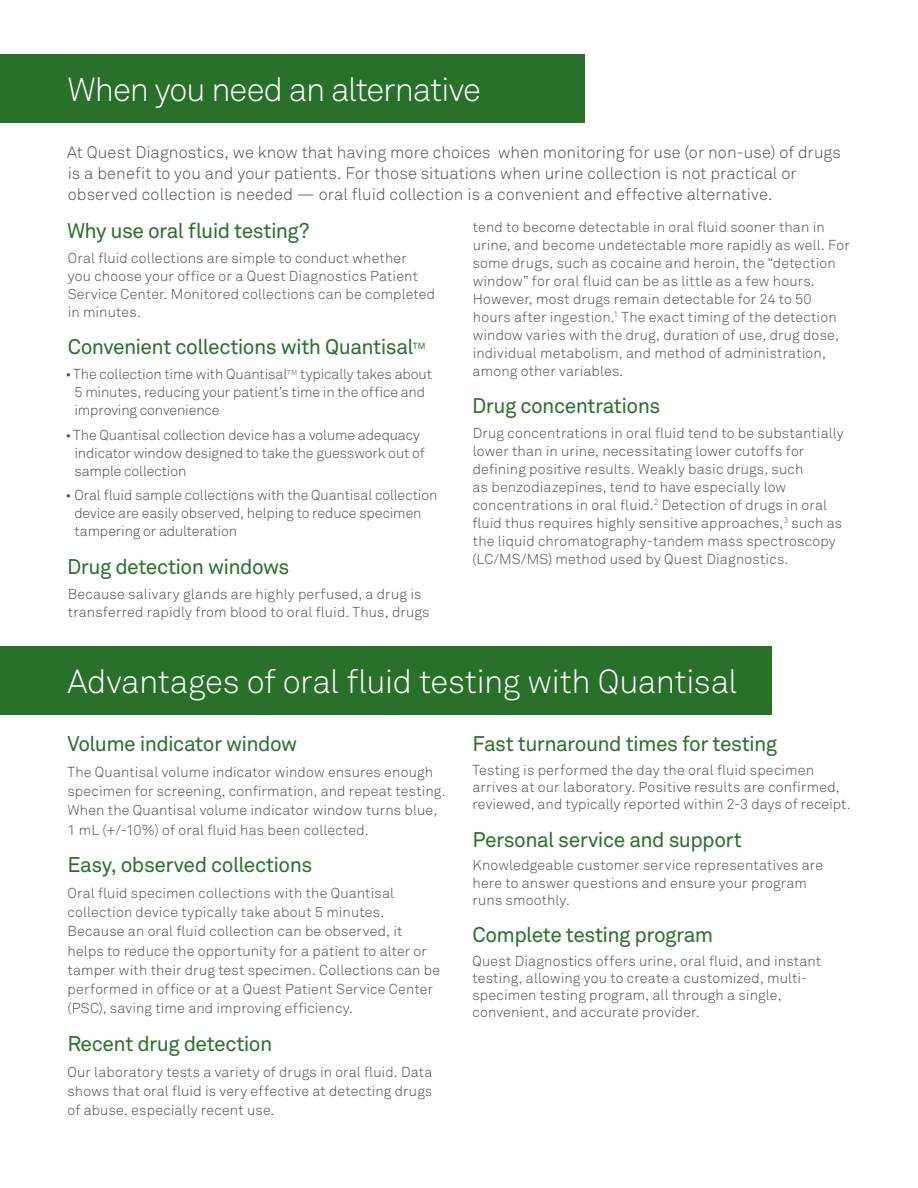
<style>
.page{position:relative;width:918px;height:1188px;background:#fff}
.page>*{position:absolute;margin:0;border:0;box-sizing:border-box;transform-origin:0 0}
.t1{font:300 33px "Akkurat Pro";letter-spacing:-.02em;color:#fff}
.t2{font:21px "Akkurat Pro";letter-spacing:-.03em;color:#29712a}
.t3{font:300 16.5px/21px "Akkurat Pro";letter-spacing:.005em;color:#474c55}
.t4{font:300 14.25px/18px "Akkurat Pro";letter-spacing:.01em;color:#474c55}
.t5{font:300 14.25px/18px "Akkurat Pro";letter-spacing:-.01em;color:#474c55}
.t6{font:8.7px "Akkurat Pro";color:#29712a}
</style>
<div class="page">
<div style="left:0;top:646px;width:771px;height:69px;background:#29712a"></div>
<div style="left:0;top:54px;width:585px;height:68px;background:#29712a"></div>
<hr style="left:917px;top:54px;width:1px;height:68px;background:#29712a">
<h1 class="t1" style="left:68px;top:70px;width:415px">When you need an alternative</h1>
<p class="t3" style="left:67px;top:142px;width:775px">At Quest Diagnostics, we know that having more choices when monitoring for use (or non-use) of drugs is a benefit to you and your patients. For those situations when urine collection is not practical or observed collection is needed — oral fluid collection is a convenient and effective alternative.</p>
<h2 class="t2" style="left:67px;top:218px;width:244px">Why use oral fluid testing?</h2>
<p class="t4" style="left:68px;top:249px;width:369px">Oral fluid collections are simple to conduct whether<br>you choose your office or a Quest Diagnostics Patient Service Center. Monitored collections can be completed in minutes.</p>
<h2 class="t2" style="left:68px;top:335px;width:347px">Convenient collections with Quantisal</h2>
<p class="t6" style="left:413px;top:341px;width:14px">TM</p>
<p class="t5" style="left:74px;top:365px;width:359px;text-indent:-9px">•The collection time with Quantisal<sup>TM</sup> typically takes about<br>5 minutes, reducing your patient’s time in the office and improving convenience</p>
<p class="t5" style="left:74px;top:426px;width:352px;text-indent:-9px">•The Quantisal collection device has a volume adequacy indicator window designed to take the guesswork out of sample collection</p>
<p class="t5" style="left:74px;top:486px;width:364px;text-indent:-9px">• Oral fluid sample collections with the Quantisal collection device are easily observed, helping to reduce specimen tampering or adulteration</p>
<h2 class="t2" style="left:67px;top:554px;width:224px">Drug detection windows</h2>
<p class="t4" style="left:68px;top:585px;width:363px">Because salivary glands are highly perfused, a drug is transferred rapidly from blood to oral fluid. Thus, drugs</p>
<p class="t4" style="left:473px;top:218px;width:379px">tend to become detectable in oral fluid sooner than in urine, and become undetectable more rapidly as well. For some drugs, such as cocaine and heroin, the “detection window” for oral fluid can be as little as a few hours.<br>However, most drugs remain detectable for 24 to 50 hours after ingestion.<sup>1</sup> The exact timing of the detection window varies with the drug, duration of use, drug dose, individual metabolism, and method of administration, among other variables.</p>
<h2 class="t2" style="left:472px;top:394px;width:190px">Drug concentrations</h2>
<p class="t4" style="left:472px;top:424px;width:373px">Drug concentrations in oral fluid tend to be substantially lower than in urine, necessitating lower cutoffs for defining positive results. Weakly basic drugs, such<br>as benzodiazepines, tend to have especially low concentrations in oral fluid.<sup>2</sup> Detection of drugs in oral fluid thus requires highly sensitive approaches,<sup>3</sup> such as the liquid chromatography-tandem mass spectroscopy (LC/MS/MS) method used by Quest Diagnostics.</p>
<h1 class="t1" style="left:68px;top:662px;width:672px">Advantages of oral fluid testing with Quantisal</h1>
<h2 class="t2" style="left:68px;top:732px;width:231px">Volume indicator window</h2>
<p class="t4" style="left:68px;top:762px;width:380px;line-height:19.2px">The Quantisal volume indicator window ensures enough specimen for screening, confirmation, and repeat testing.<br>When the Quantisal volume indicator window turns blue, 1 mL (+/-10%) of oral fluid has been collected.</p>
<h2 class="t2" style="left:68px;top:853px;width:246px">Easy, observed collections</h2>
<p class="t4" style="left:68px;top:883px;width:374px;line-height:19.2px">Oral fluid specimen collections with the Quantisal collection device typically take about 5 minutes.<br>Because an oral fluid collection can be observed, it helps to reduce the opportunity for a patient to alter or tamper with their drug test specimen. Collections can be performed in office or at a Quest Patient Service Center (PSC), saving time and improving efficiency.</p>
<h2 class="t2" style="left:68px;top:1031px;width:206px">Recent drug detection</h2>
<p class="t4" style="left:68px;top:1062px;width:366px;line-height:19.2px;text-align:justify">Our laboratory tests a variety of drugs in oral fluid. Data shows that oral fluid is very effective at detecting drugs of abuse, especially recent use.</p>
<h2 class="t2" style="left:472px;top:732px;width:306px">Fast turnaround times for testing</h2>
<p class="t4" style="left:472px;top:761px;width:379px;line-height:17.1px">Testing is performed the day the oral fluid specimen arrives at our laboratory. Positive results are confirmed, reviewed, and typically reported within 2-3 days of receipt.</p>
<h2 class="t2" style="left:472px;top:827px;width:271px">Personal service and support</h2>
<p class="t4" style="left:472px;top:857px;width:352px;line-height:17.1px">Knowledgeable customer service representatives are here to answer questions and ensure your program runs smoothly.</p>
<h2 class="t2" style="left:472px;top:923px;width:242px">Complete testing program</h2>
<p class="t4" style="left:472px;top:952px;width:350px;line-height:17.1px">Quest Diagnostics offers urine, oral fluid, and instant testing, allowing you to create a customized, multi&shy;specimen testing program, all through a single, convenient, and accurate provider.</p>
</div>
